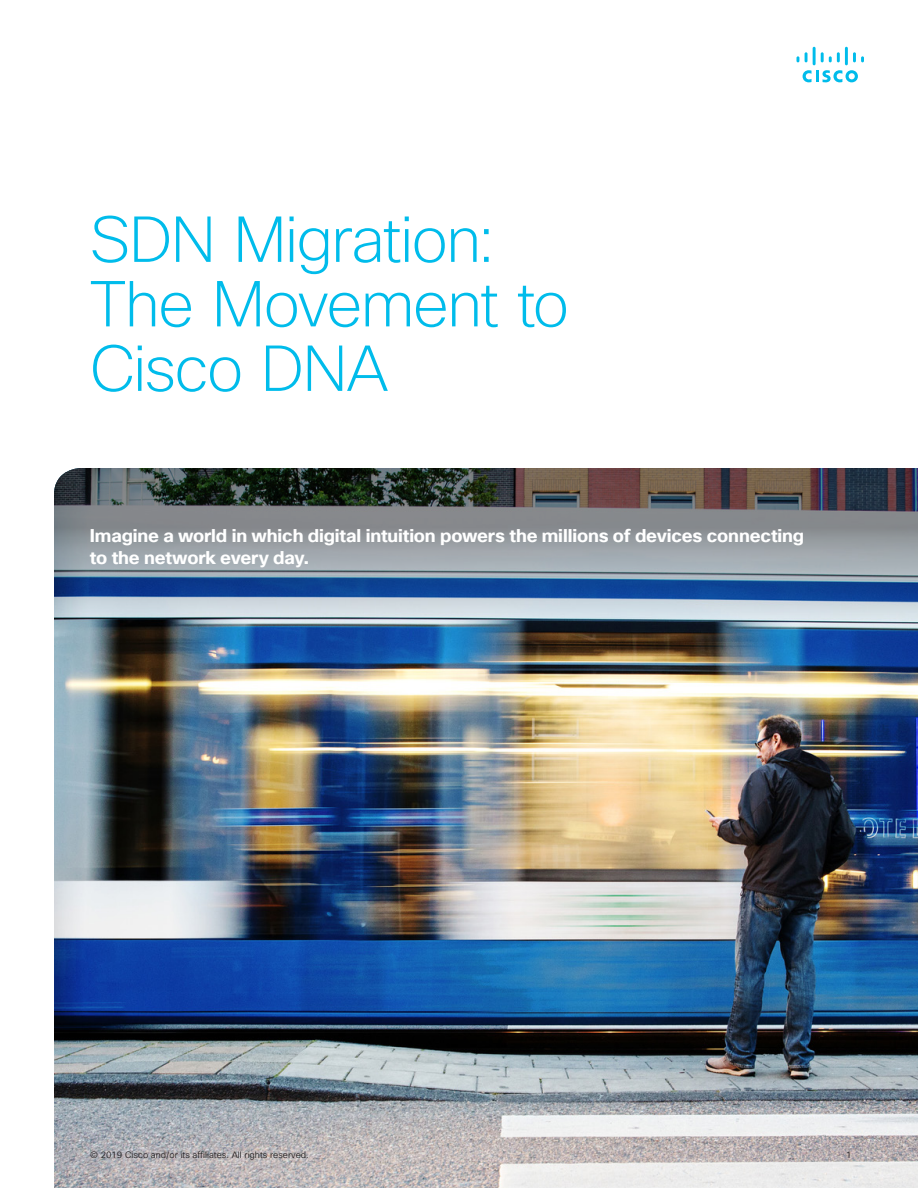
<style>
.page{position:relative;width:918px;height:1188px;background:#fff}
.page>*{position:absolute;margin:0;border:0;box-sizing:border-box;transform-origin:0 0}
.t1{font:200 63px/64.5px "Cisco Sans TT";letter-spacing:-.025em;color:#00bceb}
.t2{font:700 18px/22.5px "Cisco Sans TT";letter-spacing:-.01em;color:#fff}
.t3{font:9px "Cisco Sans TT Light";color:#231f20}
</style>
<div class="page">
<svg style="left:803px;top:70px;width:55px;height:12px"></svg>
<svg style="left:797px;top:56px;width:2px;height:6px"></svg>
<svg style="left:805px;top:52px;width:3px;height:10px"></svg>
<hr style="left:813px;top:47px;width:3px;height:18px;background:#00bceb">
<svg style="left:821px;top:52px;width:19px;height:10px"></svg>
<hr style="left:845px;top:47px;width:3px;height:18px;background:#00bceb">
<svg style="left:853px;top:52px;width:11px;height:10px"></svg>
<img style="left:54px;top:468px;width:864px;height:720px">
<h1 class="t1" style="left:90px;top:210px;width:481px">SDN Migration:<br>The Movement to<br>Cisco DNA</h1>
<p class="t2" style="left:90px;top:524px;width:716px">Imagine a world in which digital intuition powers the millions of devices connecting to the network every day.</p>
<p class="t3" style="left:90px;top:1149px;width:220px">© 2019 Cisco and/or its affiliates. All rights reserved.</p>
<p class="t3" style="left:846px;top:1149px;width:7px">1</p>
</div>
